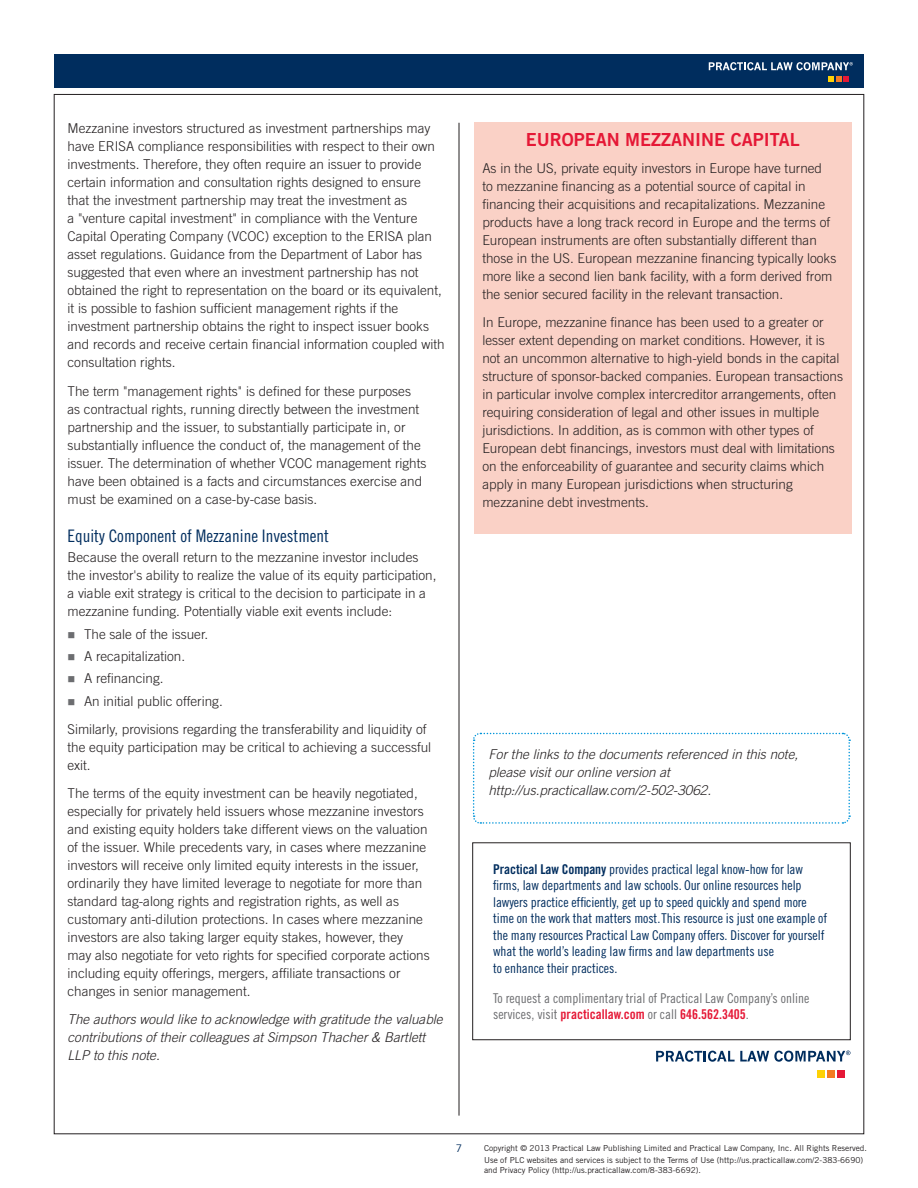
<style>
.page{position:relative;width:918px;height:1188px;background:#fff}
.page>*{position:absolute;margin:0;border:0;box-sizing:border-box;transform-origin:0 0}
.t1{font:18px "Trade Gothic Bold Two";color:#e51836}
.PLC_Subhead_Level_2{font:17.25px "Trade Gothic Cond Eighteen";color:#002d5e}
.PLC_Text{font:300 13.5px/18px "Trade Gothic";color:#231f20}
.PLC_Text-2{font:13.5px/16.5px "Trade Gothic Cond Eighteen";letter-spacing:-.005em;color:#002d5e}
.Bullets_BEFORE_LAST{font:300 13.5px/18px "Trade Gothic";color:#231f20}
.PLC_Text-3{font:italic 300 13.5px/18px "Trade Gothic";color:#231f20}
.PLC_Subhead_Level_2-2{font:italic 300 13.5px/18px "Trade Gothic";color:#231f20}
.PLC_Text-4{font:13.5px/16.5px "Trade Gothic Cond Eighteen";color:#6c6d70}
.Bullets_LAST{font:300 13.5px "Trade Gothic";color:#231f20}
.t2{font:10.5px "Trade Gothic";color:#002d5e}
.Copyright_Info{font:8.25px/10.5px "Trade Gothic";color:#231f20}
.s1{font-family:"Trade Gothic Bold Cond Twenty"}
.s2{font-family:"Trade Gothic Bold Cond Twenty";color:#e51836}
</style>
<div class="page">
<div style="left:54px;top:54px;width:810px;height:34px;background:#002d5e"></div>
<hr style="left:459px;top:123px;width:1px;height:993px;background:#231f20">
<svg style="left:828px;top:76px;width:21px;height:6px"></svg>
<svg style="left:709px;top:62px;width:144px;height:8px"></svg>
<div style="left:474px;top:154px;width:378px;height:379px;background:#fad1c6"></div>
<div style="left:474px;top:123px;width:378px;height:34px;background:#fad1c6"></div>
<div style="left:472px;top:843px;width:378px;height:197px;border:1px solid #231f20"></div>
<svg style="left:472px;top:732px;width:379px;height:92px"></svg>
<div style="left:817px;top:1070px;width:8px;height:7px;background:#fed105"></div>
<div style="left:828px;top:1070px;width:7px;height:7px;background:#f47b21"></div>
<div style="left:838px;top:1070px;width:7px;height:7px;background:#e51836"></div>
<svg style="left:656px;top:1051px;width:195px;height:11px"></svg>
<p class="PLC_Text" style="left:68px;top:119px;width:379px">Mezzanine investors structured as investment partnerships may have ERISA compliance responsibilities with respect to their own investments. Therefore, they often require an issuer to provide certain information and consultation rights designed to ensure that the investment partnership may treat the investment as<br>a "venture capital investment" in compliance with the Venture Capital Operating Company (VCOC) exception to the ERISA plan asset regulations. Guidance from the Department of Labor has suggested that even where an investment partnership has not obtained the right to representation on the board or its equivalent, it is possible to fashion sufficient management rights if the investment partnership obtains the right to inspect issuer books and records and receive certain financial information coupled with consultation rights.</p>
<p class="PLC_Text" style="left:68px;top:382px;width:361px">The term "management rights" is defined for these purposes as contractual rights, running directly between the investment partnership and the issuer, to substantially participate in, or substantially influence the conduct of, the management of the issuer. The determination of whether VCOC management rights have been obtained is a facts and circumstances exercise and must be examined on a case-by-case basis.</p>
<p class="PLC_Subhead_Level_2" style="left:68px;top:526px;width:263px">Equity Component of Mezzanine Investment</p>
<p class="Bullets_BEFORE_LAST" style="left:68px;top:548px;width:371px">Because the overall return to the mezzanine investor includes the investor's ability to realize the value of its equity participation, a viable exit strategy is critical to the decision to participate in a mezzanine funding. Potentially viable exit events include:</p>
<p class="Bullets_BEFORE_LAST" style="left:84px;top:625px;width:126px">The sale of the issuer.</p>
<p class="Bullets_BEFORE_LAST" style="left:84px;top:647px;width:103px">A recapitalization.</p>
<p class="Bullets_BEFORE_LAST" style="left:84px;top:669px;width:81px">A refinancing.</p>
<p class="Bullets_LAST" style="left:84px;top:693px;width:140px">An initial public offering.</p>
<p class="PLC_Text" style="left:68px;top:720px;width:365px">Similarly, provisions regarding the transferability and liquidity of the equity participation may be critical to achieving a successful exit.</p>
<p class="PLC_Text" style="left:68px;top:784px;width:364px">The terms of the equity investment can be heavily negotiated, especially for privately held issuers whose mezzanine investors and existing equity holders take different views on the valuation of the issuer. While precedents vary, in cases where mezzanine investors will receive only limited equity interests in the issuer, ordinarily they have limited leverage to negotiate for more than standard tag-along rights and registration rights, as well as customary anti-dilution protections. In cases where mezzanine investors are also taking larger equity stakes, however, they may also negotiate for veto rights for specified corporate actions including equity offerings, mergers, affiliate transactions or changes in senior management.</p>
<p class="PLC_Text-3" style="left:68px;top:1010px;width:377px">The authors would like to acknowledge with gratitude the valuable contributions of their colleagues at Simpson Thacher &amp; Bartlett<br>LLP to this note.</p>
<p class="t1" style="left:526px;top:128px;width:275px">EUROPEAN MEZZANINE CAPITAL</p>
<p class="PLC_Text" style="left:482px;top:159px;width:356px">As in the US, private equity investors in Europe have turned<br>to mezzanine financing as a potential source of capital in financing their acquisitions and recapitalizations. Mezzanine products have a long track record in Europe and the terms of European instruments are often substantially different than those in the US. European mezzanine financing typically looks more like a second lien bank facility, with a form derived from the senior secured facility in the relevant transaction.</p>
<p class="PLC_Text" style="left:482px;top:313px;width:362px">In Europe, mezzanine finance has been used to a greater or lesser extent depending on market conditions. However, it is not an uncommon alternative to high-yield bonds in the capital structure of sponsor-backed companies. European transactions in particular involve complex intercreditor arrangements, often requiring consideration of legal and other issues in multiple jurisdictions. In addition, as is common with other types of European debt financings, investors must deal with limitations on the enforceability of guarantee and security claims which apply in many European jurisdictions when structuring mezzanine debt investments.</p>
<p class="PLC_Subhead_Level_2-2" style="left:488px;top:745px;width:311px">For the links to the documents referenced in this note, please visit our online version at http://us.practicallaw.com/2-502-3062.</p>
<p class="PLC_Text-2" style="left:493px;top:861px;width:336px"><span class="s1">Practical Law Company</span> provides practical legal know-how for law firms, law departments and law schools. Our online resources help lawyers practice efficiently, get up to speed quickly and spend more time on the work that matters most.This resource is just one example of the many resources Practical Law Company offers. Discover for yourself what the world’s leading law firms and law departments use<br>to enhance their practices.</p>
<p class="PLC_Text-4" style="left:493px;top:990px;width:318px">To request a complimentary trial of Practical Law Company’s online services, visit <span class="s2">practicallaw.com</span> or call <span class="s2">646.562.3405</span>.</p>
<p class="t2" style="left:456px;top:1141px;width:8px">7</p>
<p class="Copyright_Info" style="left:484px;top:1143px;width:384px">Copyright © 2013 Practical Law Publishing Limited and Practical Law Company, Inc. All Rights Reserved.</p>
<p class="Copyright_Info" style="left:484px;top:1154px;width:381px">Use of PLC websites and services is subject to the Terms of Use (http://us.practicallaw.com/2-383-6690) and Privacy Policy (http://us.practicallaw.com/8-383-6692).</p>
</div>
